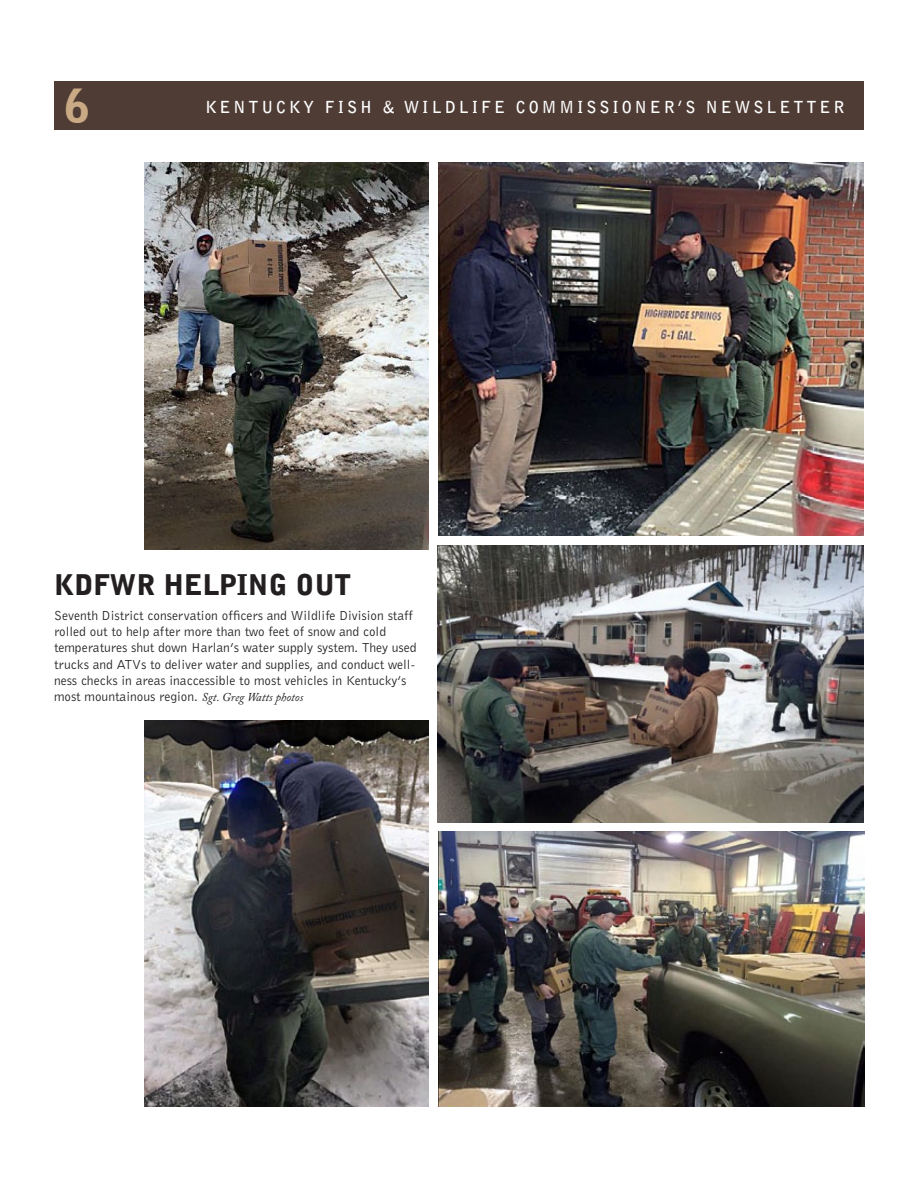
<style>
.page{position:relative;width:918px;height:1188px;background:#fff}
.page>*{position:absolute;margin:0;border:0;box-sizing:border-box;transform-origin:0 0}
.t1{font:900 45px "Bell Gothic Std";color:#caaa85}
.t2{font:900 28.5px "Bell Gothic BT";color:#231f20}
.t3{font:700 16.5px "Bell Gothic Std";letter-spacing:.18em;color:#fff}
.t4{font:13.5px/16.2px "Bell Gothic BT";color:#231f20}
.s1{font-family:"Adobe Caslon Pro";font-style:italic;font-size:12px}
</style>
<div class="page">
<div style="left:54px;top:81px;width:810px;height:48px;background:#4f3c35"></div>
<img style="left:439px;top:162px;width:425px;height:374px">
<img style="left:144px;top:162px;width:285px;height:388px">
<img style="left:438px;top:831px;width:426px;height:276px">
<img style="left:144px;top:720px;width:285px;height:387px">
<img style="left:438px;top:546px;width:426px;height:277px">
<h1 class="t1" style="left:65px;top:80px;width:27px">6</h1>
<p class="t3" style="left:206px;top:97px;width:640px">KENTUCKY FISH &amp; WILDLIFE COMMISSIONER’S NEWSLETTER</p>
<h2 class="t2" style="left:54px;top:566px;width:298px">KDFWR HELPING OUT</h2>
<p class="t4" style="left:54px;top:607px;width:364px">Seventh District conservation officers and Wildlife Division staff rolled out to help after more than two feet of snow and cold temperatures shut down Harlan’s water supply system. They used trucks and ATVs to deliver water and supplies, and conduct well&shy;ness checks in areas inaccessible to most vehicles in Kentucky’s most mountainous region. <span class="s1">Sgt. Greg Watts photos</span></p>
</div>
